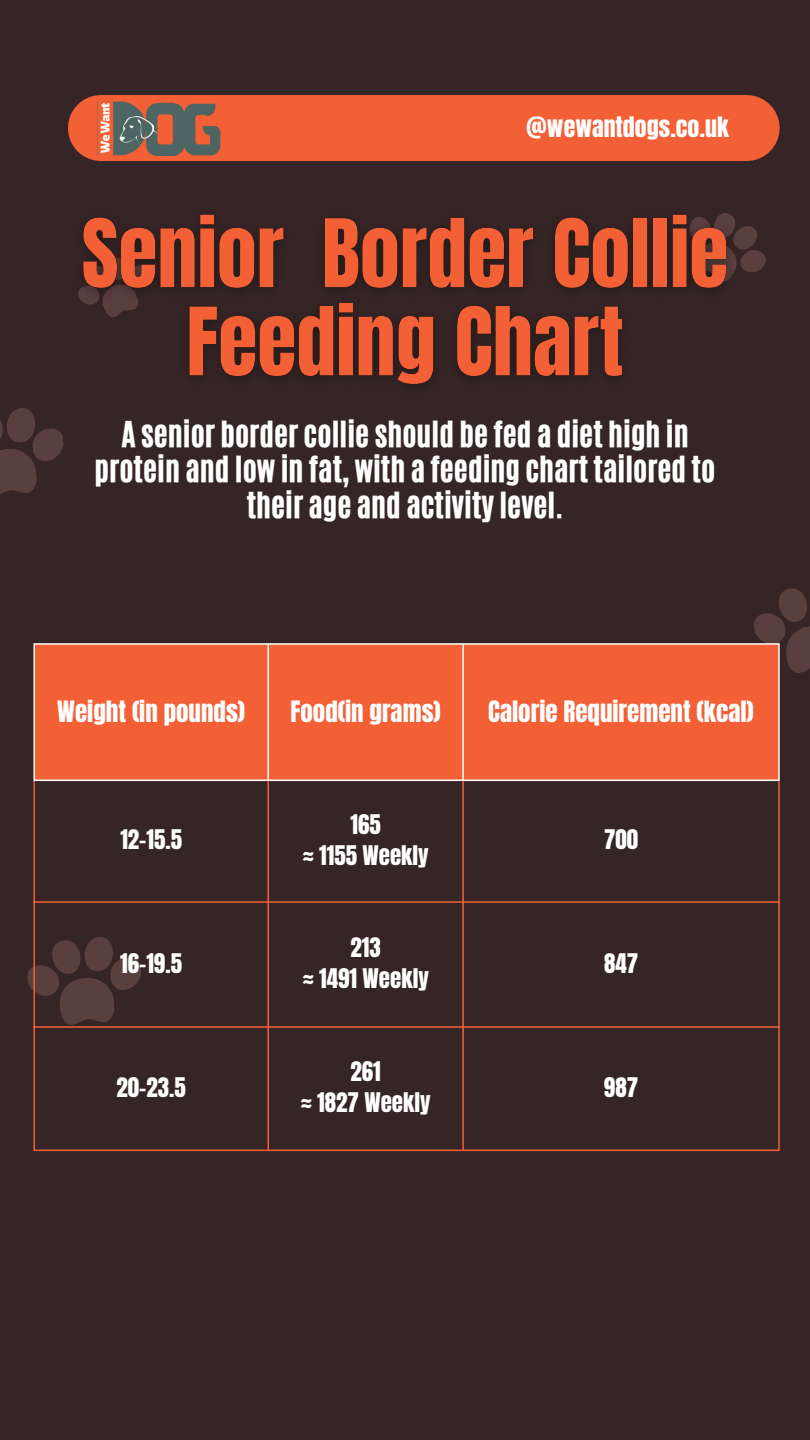
<style>
.page{position:relative;width:810px;height:1440px;background:#362526}
.page>*{position:absolute;margin:0;border:0;box-sizing:border-box;transform-origin:0 0}
.t1{font:30px/35.2px "CA Generated";color:#fff;text-align:center}
.t2{font:25px "Anton";color:#fff}
.t3{font:24px "Anton";color:#fff}
.t4{font:23px/31.5px "Anton";color:#fff;text-align:center}
</style>
<div class="page">
<svg style="left:748px;top:226px;width:18px;height:46px"></svg>
<svg style="left:754px;top:588px;width:56px;height:85px"></svg>
<svg style="left:0;top:408px;width:64px;height:86px"></svg>
<svg style="left:27px;top:937px;width:114px;height:88px"></svg>
<div style="left:101px;top:95px;width:646px;height:66px;background:#f46036"></div>
<div style="left:35px;top:645px;width:743px;height:135px;background:#f46036"></div>
<hr style="left:33px;top:645px;width:2px;height:135px;background:#fff">
<hr style="left:267px;top:645px;width:2px;height:135px;background:#fff">
<hr style="left:462px;top:645px;width:2px;height:135px;background:#fff">
<hr style="left:778px;top:645px;width:2px;height:135px;background:#fff">
<hr style="left:33px;top:643px;width:747px;height:2px;background:#fff">
<hr style="left:33px;top:780px;width:747px;height:1px;background:#fff">
<hr style="left:33px;top:781px;width:2px;height:369px;background:#f46036">
<hr style="left:267px;top:781px;width:2px;height:369px;background:#f46036">
<hr style="left:462px;top:781px;width:2px;height:369px;background:#f46036">
<hr style="left:778px;top:781px;width:2px;height:369px;background:#f46036">
<hr style="left:33px;top:901px;width:747px;height:2px;background:#f46036">
<hr style="left:33px;top:1026px;width:747px;height:2px;background:#f46036">
<hr style="left:33px;top:1150px;width:747px;height:1px;background:#f46036">
<img style="left:62px;top:213px;width:686px;height:212px">
<img style="left:93px;top:101px;width:128px;height:54px">
<p class="t3" style="left:526px;top:110px;width:204px">@wewantdogs.co.uk</p>
<p class="t1" style="left:95px;top:417px;width:622px">A senior border collie should be fed a diet high in protein and low in fat, with a feeding chart tailored to their age and activity level.</p>
<p class="t2" style="left:57px;top:694px;width:189px">Weight (in pounds)</p>
<p class="t2" style="left:291px;top:694px;width:152px">Food(in grams)</p>
<p class="t2" style="left:488px;top:694px;width:267px">Calorie Requirement (kcal)</p>
<p class="t4" style="left:120px;top:824px;width:63px">12-15.5</p>
<p class="t4" style="left:302px;top:808px;width:128px">165<br>≈ 1155 Weekly</p>
<p class="t4" style="left:604px;top:824px;width:36px">700</p>
<p class="t4" style="left:120px;top:948px;width:63px">16-19.5</p>
<p class="t4" style="left:302px;top:932px;width:128px">213<br>≈ 1491 Weekly</p>
<p class="t4" style="left:604px;top:948px;width:36px">847</p>
<p class="t4" style="left:117px;top:1072px;width:71px">20-23.5</p>
<p class="t4" style="left:301px;top:1056px;width:132px">261<br>≈ 1827 Weekly</p>
<p class="t4" style="left:604px;top:1072px;width:36px">987</p>
</div>
